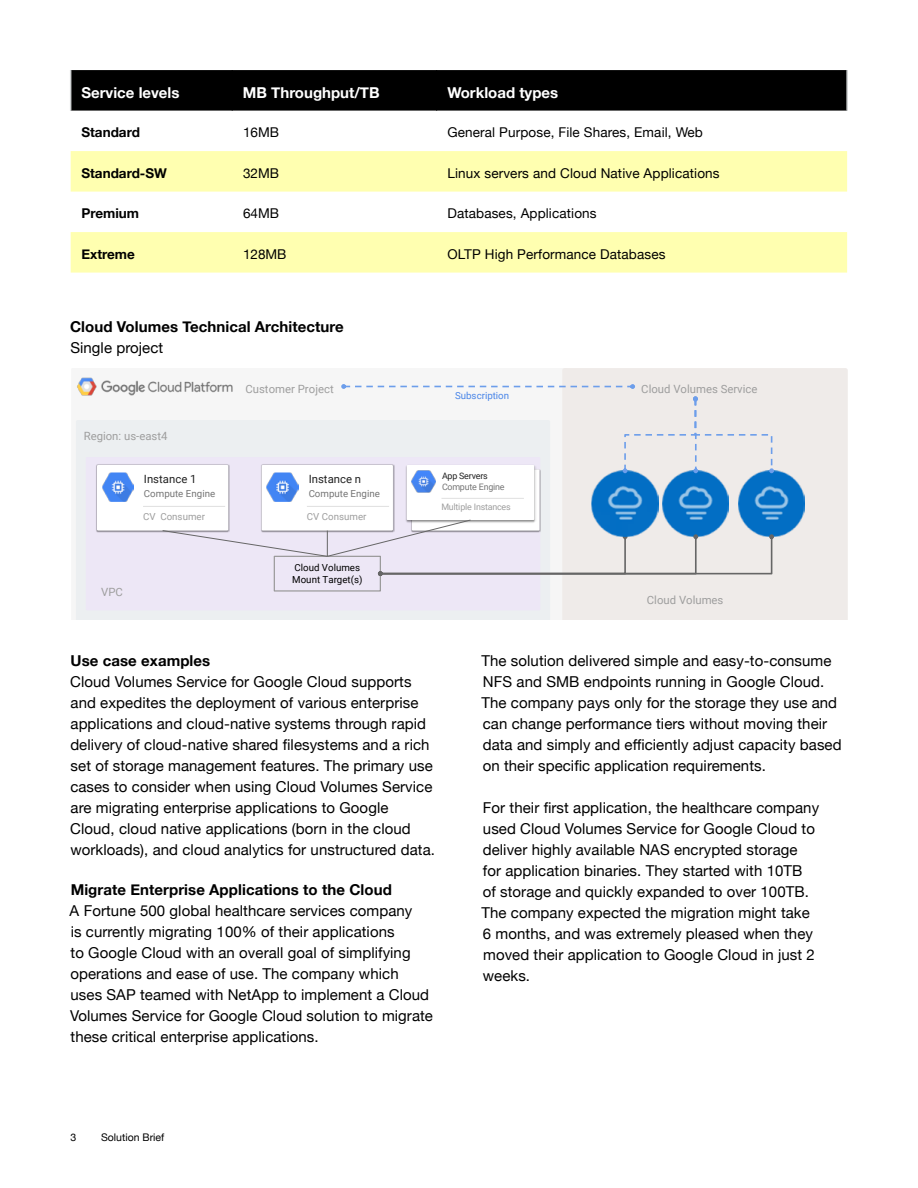
<style>
.page{position:relative;width:918px;height:1188px;background:#fff}
.page>*{position:absolute;margin:0;border:0;box-sizing:border-box;transform-origin:0 0}
.t1{font:15px/21px "Helvetica Neue";letter-spacing:.005em;color:#000}
.t2{font:700 15px "Helvetica Neue";letter-spacing:.005em;color:#000}
.t3{font:700 15px "Helvetica Neue";color:#fff}
.t4{font:13.5px "Helvetica Neue";letter-spacing:.01em;color:#000}
.t5{font:700 13.5px "Helvetica Neue";color:#000}
.t6{font:11.4px "Roboto";color:#9e9e9e}
.t7{font:11.4px "Roboto";color:#212121}
.t8{font:10.5px "Helvetica Neue";color:#000}
.t9{font:9.75px "Roboto";color:#757575}
.t10{font:9.75px/12px "Roboto";color:#000}
.t11{font:9.75px "Roboto";color:#9e9e9e}
.t12{font:9.75px "Roboto";color:#4a86e8}
.t13{font:8.85px "Roboto";letter-spacing:-.02em;color:#9e9e9e}
.t14{font:8.85px "Roboto";letter-spacing:-.025em;color:#757575}
.t15{font:8.85px "Roboto";letter-spacing:-.02em;color:#212121}
.t16{font:7.35px "Arial";color:#000}
</style>
<div class="page">
<div style="left:71px;top:70px;width:775px;height:41px;background:#000"></div>
<svg style="left:71px;top:151px;width:776px;height:122px;fill:#ffffb0"></svg>
<hr style="left:70px;top:70px;width:1px;height:41px;background:#d0d3d4">
<hr style="left:846px;top:70px;width:2px;height:41px;background:#d0d3d4">
<hr style="left:232px;top:70px;width:1px;height:41px;background:#000">
<hr style="left:436px;top:70px;width:1px;height:41px;background:#000">
<img style="left:76px;top:377px;width:157px;height:19px">
<div style="left:562px;top:368px;width:286px;height:252px;background:#efebe9"></div>
<div style="left:76px;top:420px;width:474px;height:200px;background:#eceff1"></div>
<div style="left:86px;top:457px;width:454px;height:153px;background:#ede7f6"></div>
<img style="left:96px;top:464px;width:134px;height:68px">
<div style="left:97px;top:465px;width:131px;height:66px;background:#fff"></div>
<img style="left:102px;top:473px;width:32px;height:28px">
<hr style="left:143px;top:506px;width:82px;height:1px;background:#e0e0e0">
<img style="left:261px;top:464px;width:133px;height:55px">
<div style="left:262px;top:465px;width:131px;height:66px;background:#fff"></div>
<img style="left:267px;top:473px;width:32px;height:28px">
<hr style="left:307px;top:506px;width:82px;height:1px;background:#e0e0e0">
<div style="left:274px;top:556px;width:107px;height:36px;border:1px solid #999"></div>
<img style="left:592px;top:471px;width:66px;height:48px">
<svg style="left:341px;top:384px;width:294px;height:5px"></svg>
<img style="left:663px;top:473px;width:66px;height:46px">
<img style="left:739px;top:471px;width:66px;height:66px">
<div style="left:623px;top:396px;width:151px;height:77px;background:#efebe9"></div>
<img style="left:406px;top:465px;width:131px;height:54px">
<div style="left:407px;top:465px;width:127px;height:55px;background:#fff"></div>
<img style="left:411px;top:471px;width:24px;height:21px">
<hr style="left:441px;top:498px;width:83px;height:1px;background:#e0e0e0">
<svg style="left:162px;top:519px;width:612px;height:57px"></svg>
<p class="t3" style="left:81px;top:83px;width:100px">Service levels</p>
<p class="t3" style="left:243px;top:83px;width:138px">MB Throughput/TB</p>
<p class="t3" style="left:447px;top:83px;width:112px">Workload types</p>
<p class="t5" style="left:81px;top:124px;width:60px">Standard</p>
<p class="t4" style="left:243px;top:123px;width:38px">16MB</p>
<p class="t4" style="left:447px;top:123px;width:257px">General Purpose, File Shares, Email, Web</p>
<p class="t5" style="left:81px;top:165px;width:87px">Standard-SW</p>
<p class="t4" style="left:243px;top:163px;width:38px">32MB</p>
<p class="t4" style="left:447px;top:163px;width:274px">Linux servers and Cloud Native Applications</p>
<p class="t5" style="left:81px;top:205px;width:59px">Premium</p>
<p class="t4" style="left:243px;top:204px;width:38px">64MB</p>
<p class="t4" style="left:447px;top:204px;width:151px">Databases, Applications</p>
<p class="t5" style="left:81px;top:246px;width:55px">Extreme</p>
<p class="t4" style="left:243px;top:244px;width:45px">128MB</p>
<p class="t4" style="left:447px;top:244px;width:220px">OLTP High Performance Databases</p>
<p class="t2" style="left:70px;top:317px;width:275px">Cloud Volumes Technical Architecture</p>
<p class="t1" style="left:70px;top:338px;width:94px">Single project</p>
<p class="t6" style="left:84px;top:428px;width:85px">Region: us-east4</p>
<p class="t7" style="left:144px;top:471px;width:54px">Instance 1</p>
<p class="t9" style="left:144px;top:486px;width:73px">Compute Engine</p>
<p class="t11" style="left:143px;top:509px;width:63px">CV Consumer</p>
<p class="t6" style="left:101px;top:584px;width:23px">VPC</p>
<p class="t6" style="left:245px;top:381px;width:90px">Customer Project</p>
<p class="t7" style="left:309px;top:471px;width:54px">Instance n</p>
<p class="t9" style="left:309px;top:486px;width:73px">Compute Engine</p>
<p class="t11" style="left:307px;top:509px;width:61px">CV Consumer</p>
<p class="t10" style="left:292px;top:561px;width:72px">Cloud Volumes<br>Mount Target(s)</p>
<p class="t12" style="left:455px;top:389px;width:56px">Subscription</p>
<p class="t15" style="left:442px;top:469px;width:47px">App Servers</p>
<p class="t14" style="left:442px;top:481px;width:64px">Compute Engine</p>
<p class="t13" style="left:441px;top:500px;width:71px">Multiple Instances</p>
<p class="t6" style="left:641px;top:381px;width:118px">Cloud Volumes Service</p>
<p class="t6" style="left:647px;top:592px;width:78px">Cloud Volumes</p>
<p class="t2" style="left:71px;top:651px;width:141px">Use case examples</p>
<p class="t1" style="left:70px;top:672px;width:366px">Cloud Volumes Service for Google Cloud supports and expedites the deployment of various enterprise applications and cloud-native systems through rapid delivery of cloud-native shared filesystems and a rich set of storage management features. The primary use cases to consider when using Cloud Volumes Service are migrating enterprise applications to Google Cloud, cloud native applications (born in the cloud workloads), and cloud analytics for unstructured data.</p>
<p class="t2" style="left:71px;top:880px;width:323px">Migrate Enterprise Applications to the Cloud</p>
<p class="t1" style="left:70px;top:901px;width:365px">A Fortune 500 global healthcare services company<br>is currently migrating 100% of their applications<br>to Google Cloud with an overall goal of simplifying operations and ease of use. The company which uses SAP teamed with NetApp to implement a Cloud Volumes Service for Google Cloud solution to migrate these critical enterprise applications.</p>
<p class="t16" style="left:113px;top:696px;width:235px">© 2017 NetApp, Inc. All rights reserved. — NETAPP CONFIDENTIAL —</p>
<p class="t1" style="left:481px;top:651px;width:362px">The solution delivered simple and easy-to-consume NFS and SMB endpoints running in Google Cloud.<br>The company pays only for the storage they use and can change performance tiers without moving their data and simply and efficiently adjust capacity based on their specific application requirements.</p>
<p class="t1" style="left:481px;top:798px;width:339px">For their first application, the healthcare company used Cloud Volumes Service for Google Cloud to deliver highly available NAS encrypted storage<br>for application binaries. They started with 10TB<br>of storage and quickly expanded to over 100TB.<br>The company expected the migration might take 6 months, and was extremely pleased when they moved their application to Google Cloud in just 2 weeks.</p>
<p class="t8" style="left:71px;top:1129px;width:7px">3</p>
<p class="t8" style="left:101px;top:1130px;width:65px">Solution Brief</p>
</div>
